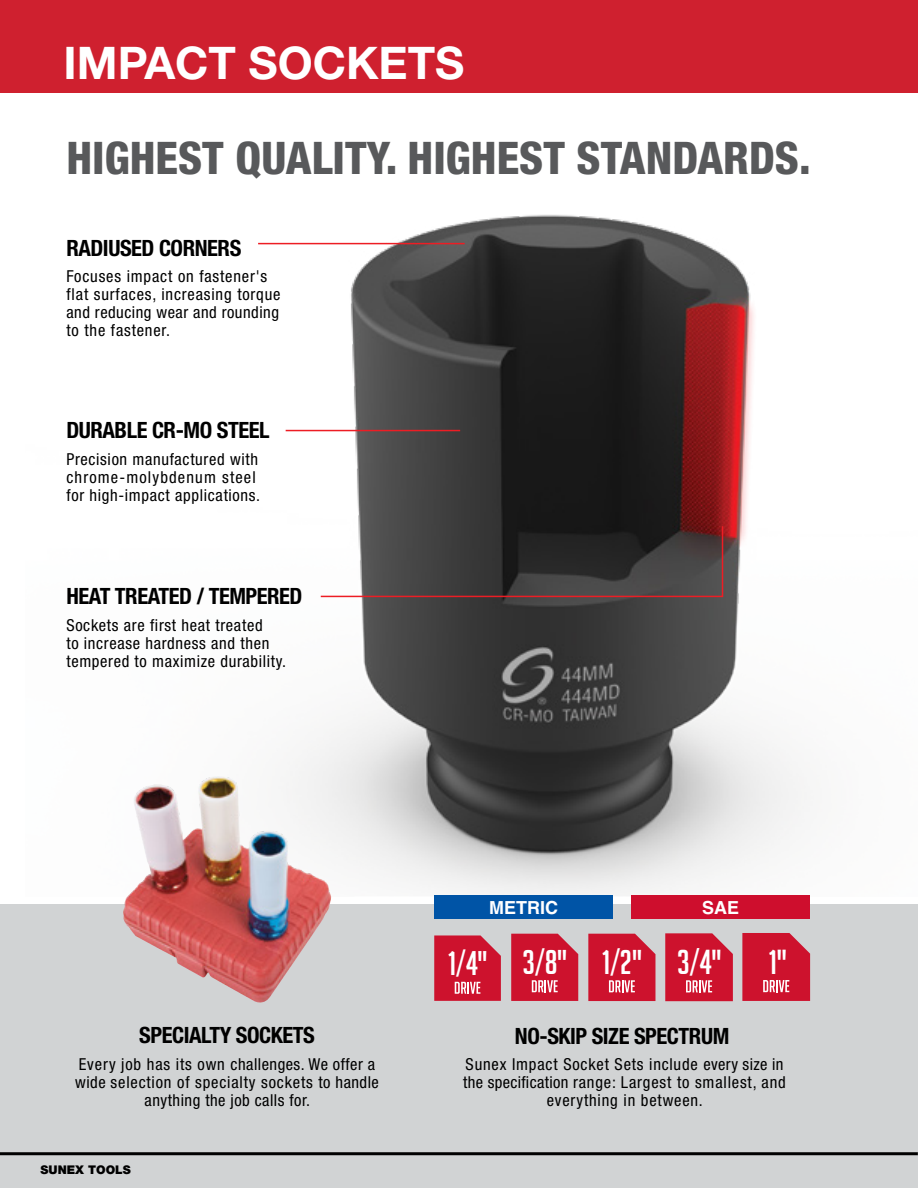
<style>
.page{position:relative;width:918px;height:1188px;background:#fff}
.page>*{position:absolute;margin:0;border:0;box-sizing:border-box;transform-origin:0 0}
.t1{font:800 condensed 45px "Helvetica Neue LT Std";color:#58595b}
.t2{font:700 45px "Helvetica Neue LT Std";color:#fff}
.t3{font:33.9px "Big Noodle Titling";color:#fff}
.t4{font:33.6px "Big Noodle Titling";color:#fff}
.t5{font:700 condensed 22.5px "Helvetica Neue LT Std";letter-spacing:-.02em;color:#000}
.t6{font:700 18px "Helvetica LT Std";color:#fff}
.t7{font:condensed 16.5px/18px "Helvetica Neue LT Std";letter-spacing:.04em;color:#000}
.t8{font:900 12px "Helvetica Neue LT Std";color:#000}
.s1{font-size:33.3px}
.s2{font-size:33.75px}
</style>
<div class="page">
<div style="left:0;top:904px;width:918px;height:284px;background:#d1d3d4"></div>
<img style="left:258px;top:214px;width:552px;height:682px">
<img style="left:123px;top:776px;width:208px;height:227px">
<svg style="left:319px;top:525px;width:405px;height:73px;background:#524c4c"></svg>
<hr style="left:286px;top:430px;width:174px;height:1px;background:#ed1d24">
<hr style="left:258px;top:243px;width:207px;height:1px;background:#ed1d24">
<svg style="left:511px;top:934px;width:67px;height:67px;background:#cf243d"></svg>
<svg style="left:588px;top:934px;width:67px;height:67px;background:#cf243d"></svg>
<svg style="left:665px;top:933px;width:68px;height:68px;background:#cf263e"></svg>
<svg style="left:742px;top:933px;width:68px;height:68px;background:#cf253d"></svg>
<svg style="left:434px;top:935px;width:67px;height:66px;background:#cf263f"></svg>
<div style="left:434px;top:896px;width:179px;height:23px;background:#0054a6"></div>
<div style="left:631px;top:896px;width:179px;height:23px;background:#ce0e2d"></div>
<hr style="left:0;top:1152px;width:918px;height:3px;background:#000">
<div style="left:0;top:0;width:918px;height:93px;background:#cf202f"></div>
<h1 class="t2" style="left:64px;top:35px;width:402px">IMPACT SOCKETS</h1>
<h1 class="t1" style="left:66px;top:130px;width:746px">HIGHEST QUALITY. HIGHEST STANDARDS.</h1>
<h3 class="t5" style="left:66px;top:234px;width:176px">RADIUSED CORNERS</h3>
<p class="t7" style="left:66px;top:267px;width:216px">Focuses impact on fastener's flat surfaces, increasing torque and reducing wear and rounding to the fastener.</p>
<h3 class="t5" style="left:66px;top:416px;width:205px">DURABLE CR-MO STEEL</h3>
<p class="t7" style="left:66px;top:450px;width:195px">Precision manufactured with chrome-molybdenum steel for high-impact applications.</p>
<h3 class="t5" style="left:66px;top:583px;width:238px">HEAT TREATED / TEMPERED</h3>
<p class="t7" style="left:66px;top:617px;width:221px">Sockets are first heat treated<br>to increase hardness and then tempered to maximize durability.</p>
<h3 class="t5" style="left:139px;top:1021px;width:177px">SPECIALTY SOCKETS</h3>
<p class="t7" style="left:75px;top:1055px;width:305px;text-align:center">Every job has its own challenges. We offer a wide selection of specialty sockets to handle anything the job calls for.</p>
<p class="t8" style="left:41px;top:1163px;width:92px">SUNEX TOOLS</p>
<p class="t6" style="left:489px;top:897px;width:70px">METRIC</p>
<p class="t6" style="left:702px;top:897px;width:38px">SAE</p>
<h3 class="t4" style="left:448px;top:944px;width:275px"><span class="s1">1/4"</span> 3/8" 1/2" <span class="s2">3/4"</span></h3>
<h2 class="t3" style="left:769px;top:943px;width:19px">1"</h2>
<h3 class="t5" style="left:515px;top:1022px;width:216px">NO-SKIP SIZE SPECTRUM</h3>
<p class="t7" style="left:463px;top:1055px;width:324px;text-align:center">Sunex Impact Socket Sets include every size in the specification range: Largest to smallest, and everything in between.</p>
</div>
